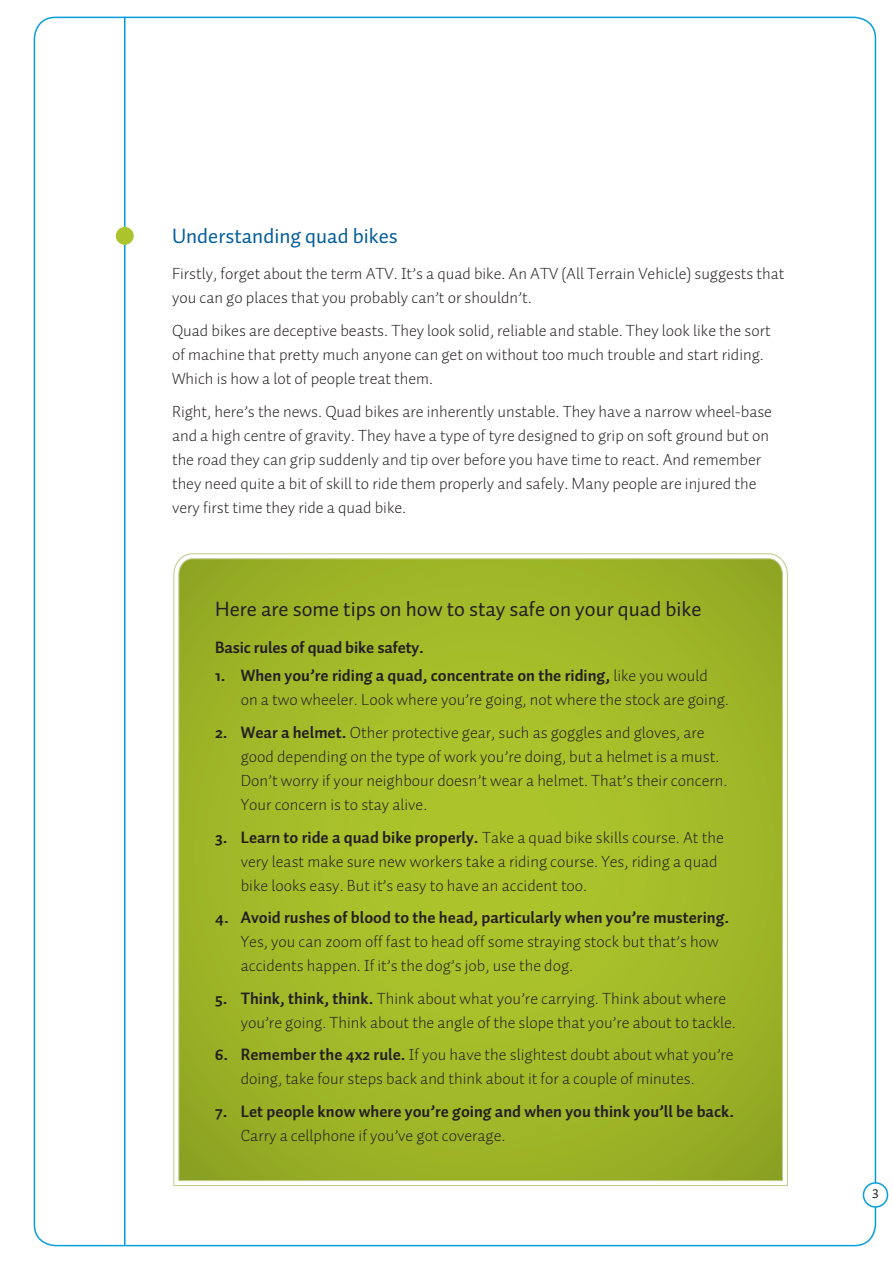
<style>
.page{position:relative;width:893px;height:1263px;background:#fff}
.page>*{position:absolute;margin:0;border:0;box-sizing:border-box;transform-origin:0 0}
.t1{font:21px "Auto 1";color:#231f20}
.t2{font:21px "Auto 1";color:#005d9c}
.t3{font:300 16.5px/24px "Auto 1";color:#231f20}
.t4{font:700 16.5px "Auto 1";color:#231f20}
.t5{font:12.75px "Auto 1 Regular LF";color:#231f20}
.s1{font-weight:700}
</style>
<div class="page">
<hr style="left:124px;top:17px;width:1px;height:1228px;background:#069edb">
<div style="left:862px;top:1181px;width:25px;height:26px;border:2px solid #069edb;border-radius:50%"></div>
<svg style="left:173px;top:553px;width:615px;height:633px"></svg>
<svg style="left:178px;top:557px;width:605px;height:624px;background:#a1b929"></svg>
<div style="left:116px;top:227px;width:17px;height:17px;background:#acc32b;border-radius:50%"></div>
<div style="left:116px;top:227px;width:18px;height:18px;border:1px solid #acc32b;border-radius:50%"></div>
<p class="t2" style="left:172px;top:222px;width:227px">Understanding quad bikes</p>
<p class="t3" style="left:172px;top:261px;width:613px">Firstly, forget about the term ATV. It’s a quad bike. An ATV (All Terrain Vehicle) suggests that you can go places that you probably can’t or shouldn’t.</p>
<p class="t3" style="left:172px;top:318px;width:600px">Quad bikes are deceptive beasts. They look solid, reliable and stable. They look like the sort of machine that pretty much anyone can get on without too much trouble and start riding.<br>Which is how a lot of people treat them.</p>
<p class="t3" style="left:172px;top:398px;width:601px">Right, here’s the news. Quad bikes are inherently unstable. They have a narrow wheel-base and a high centre of gravity. They have a type of tyre designed to grip on soft ground but on the road they can grip suddenly and tip over before you have time to react. And remember they need quite a bit of skill to ride them properly and safely. Many people are injured the very first time they ride a quad bike.</p>
<p class="t1" style="left:215px;top:596px;width:487px">Here are some tips on how to stay safe on your quad bike</p>
<p class="t4" style="left:215px;top:637px;width:210px">Basic rules of quad bike safety.</p>
<p class="t3" style="left:241px;top:663px;width:489px;text-indent:-26px"><span class="s1">1. When you’re riding a quad, concentrate on the riding,</span> like you would on a two wheeler. Look where you’re going, not where the stock are going.</p>
<p class="t3" style="left:241px;top:720px;width:488px;text-indent:-26px"><span class="s1">2. Wear a helmet.</span> Other protective gear, such as goggles and gloves, are good depending on the type of work you’re doing, but a helmet is a must.<br>Don’t worry if your neighbour doesn’t wear a helmet. That’s their concern.<br>Your concern is to stay alive.</p>
<p class="t3" style="left:241px;top:824px;width:484px;text-indent:-26px"><span class="s1">3. Learn to ride a quad bike properly.</span> Take a quad bike skills course. At the very least make sure new workers take a riding course. Yes, riding a quad bike looks easy. But it’s easy to have an accident too.</p>
<p class="t4" style="left:215px;top:906px;width:515px">4. Avoid rushes of blood to the head, particularly when you’re mustering.</p>
<p class="t3" style="left:241px;top:929px;width:479px">Yes, you can zoom off fast to head off some straying stock but that’s how accidents happen. If it’s the dog’s job, use the dog.</p>
<p class="t3" style="left:241px;top:985px;width:496px;text-indent:-26px"><span class="s1">5. Think, think, think.</span> Think about what you’re carrying. Think about where you’re going. Think about the angle of the slope that you’re about to tackle.</p>
<p class="t3" style="left:241px;top:1042px;width:494px;text-indent:-26px"><span class="s1">6. Remember the 4x2 rule.</span> If you have the slightest doubt about what you’re doing, take four steps back and think about it for a couple of minutes.</p>
<p class="t4" style="left:215px;top:1100px;width:520px">7. Let people know where you’re going and when you think you’ll be back.</p>
<p class="t3" style="left:241px;top:1122px;width:266px">Carry a cellphone if you’ve got coverage.</p>
<p class="t5" style="left:871px;top:1185px;width:8px">3</p>
</div>
